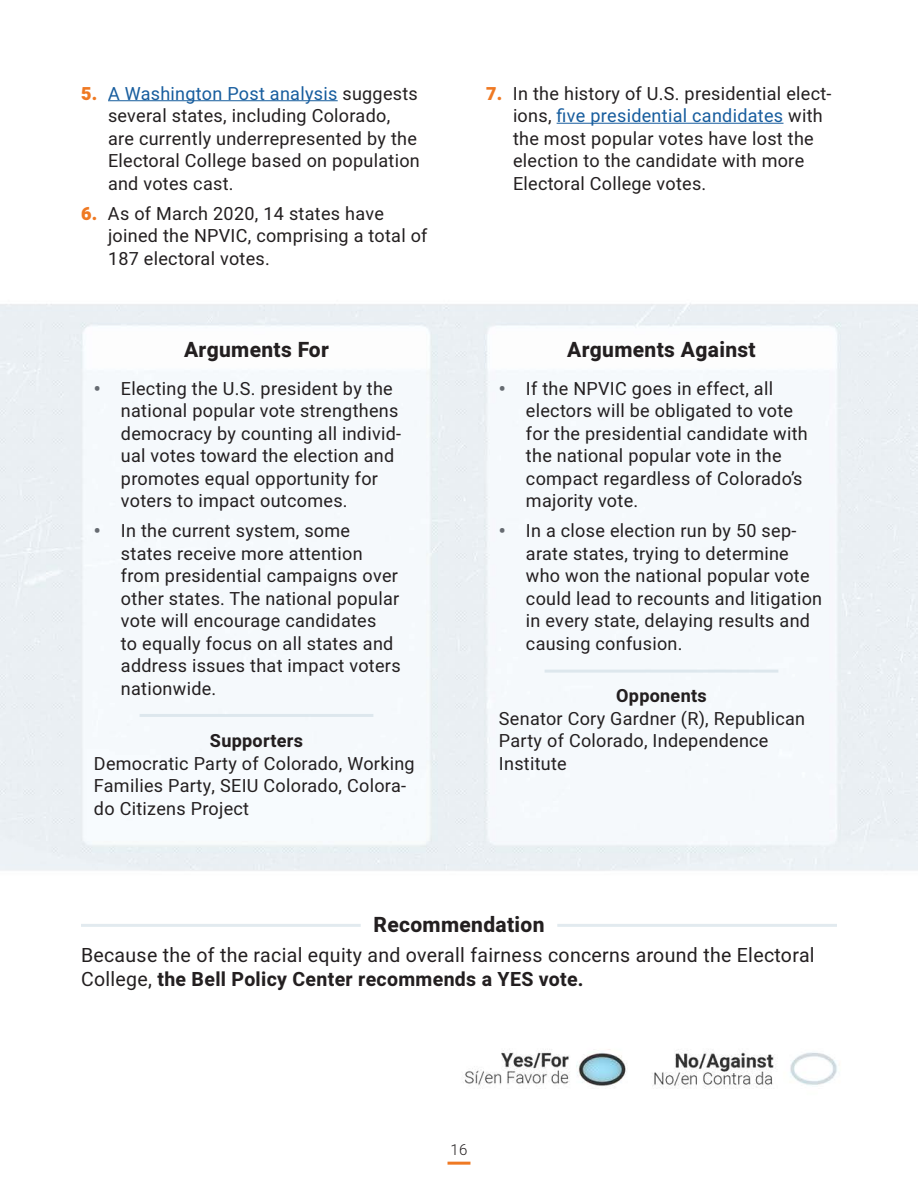
<style>
.page{position:relative;width:918px;height:1188px;background:#fff}
.page>*{position:absolute;margin:0;border:0;box-sizing:border-box;transform-origin:0 0}
.t1{font:800 21px "Heebo";letter-spacing:.015em;color:#231f20}
.t2{font:19.5px/24px "Heebo";letter-spacing:.015em;color:#231f20}
.t3{font:18px/22.5px "Heebo";letter-spacing:.015em;color:#231f20}
.t4{font:700 18px "Heebo";letter-spacing:.015em;color:#231f20}
.t5{font:300 15px "Heebo";color:#231f20}
.s1{font-weight:900;color:#ef7923}
.s2{color:#175d9e}
.s3{font-weight:900;color:#666b71}
.s4{font-weight:700}
</style>
<div class="page">
<hr style="left:448px;top:1162px;width:22px;height:3px;background:#ef7923">
<img style="left:0;top:101px;width:918px;height:988px">
<hr style="left:108px;top:100px;width:230px;height:1px;background:#175d9e">
<hr style="left:557px;top:123px;width:227px;height:1px;background:#175d9e">
<hr style="left:81px;top:924px;width:280px;height:3px;background:#c5d6df">
<hr style="left:557px;top:924px;width:280px;height:3px;background:#c5d6df">
<hr style="left:140px;top:714px;width:233px;height:3px;background:#c5d6df">
<hr style="left:545px;top:670px;width:233px;height:3px;background:#c5d6df">
<p class="t3" style="left:108px;top:82px;width:313px;text-indent:-27px"><span class="s1">5.</span> <span class="s2">A Washington Post analysis</span> suggests several states, including Colorado, are currently underrepresented by the Electoral College based on population and votes cast.</p>
<p class="t3" style="left:108px;top:202px;width:321px;text-indent:-27px"><span class="s1">6.</span> As of March 2020, 14 states have joined the NPVIC, comprising a total of<br>187 electoral votes.</p>
<p class="t1" style="left:184px;top:335px;width:146px">Arguments For</p>
<p class="t3" style="left:121px;top:377px;width:282px;text-indent:-27px"><span class="s3">•</span> Electing the U.S. president by the national popular vote strengthens democracy by counting all individ&shy;ual votes toward the election and promotes equal opportunity for voters to impact outcomes.</p>
<p class="t3" style="left:121px;top:519px;width:281px;text-indent:-27px"><span class="s3">•</span> In the current system, some states receive more attention from presidential campaigns over other states. The national popular vote will encourage candidates<br>to equally focus on all states and address issues that impact voters nationwide.</p>
<p class="t4" style="left:210px;top:728px;width:95px">Supporters</p>
<p class="t3" style="left:94px;top:752px;width:322px">Democratic Party of Colorado, Working<br>Families Party, SEIU Colorado, Colora&shy;do Citizens Project</p>
<p class="t3" style="left:513px;top:82px;width:320px;text-indent:-27px"><span class="s1">7.</span> In the history of U.S. presidential elect&shy;ions, <span class="s2">five presidential candidates</span> with the most popular votes have lost the election to the candidate with more Electoral College votes.</p>
<p class="t1" style="left:567px;top:335px;width:190px">Arguments Against</p>
<p class="t3" style="left:526px;top:377px;width:283px;text-indent:-27px"><span class="s3">•</span> If the NPVIC goes in effect, all electors will be obligated to vote for the presidential candidate with the national popular vote in the compact regardless of Colorado’s majority vote.</p>
<p class="t3" style="left:526px;top:519px;width:298px;text-indent:-27px"><span class="s3">•</span> In a close election run by 50 sep&shy;arate states, trying to determine who won the national popular vote could lead to recounts and litigation in every state, delaying results and causing confusion.</p>
<p class="t4" style="left:616px;top:683px;width:92px">Opponents</p>
<p class="t3" style="left:499px;top:707px;width:308px">Senator Cory Gardner (R), Republican<br>Party of Colorado, Independence<br>Institute</p>
<p class="t1" style="left:373px;top:910px;width:173px">Recommendation</p>
<p class="t2" style="left:81px;top:943px;width:735px">Because the of the racial equity and overall fairness concerns around the Electoral<br>College, <span class="s4">the Bell Policy Center recommends a YES vote.</span></p>
<p class="t5" style="left:451px;top:1139px;width:18px">16</p>
</div>
